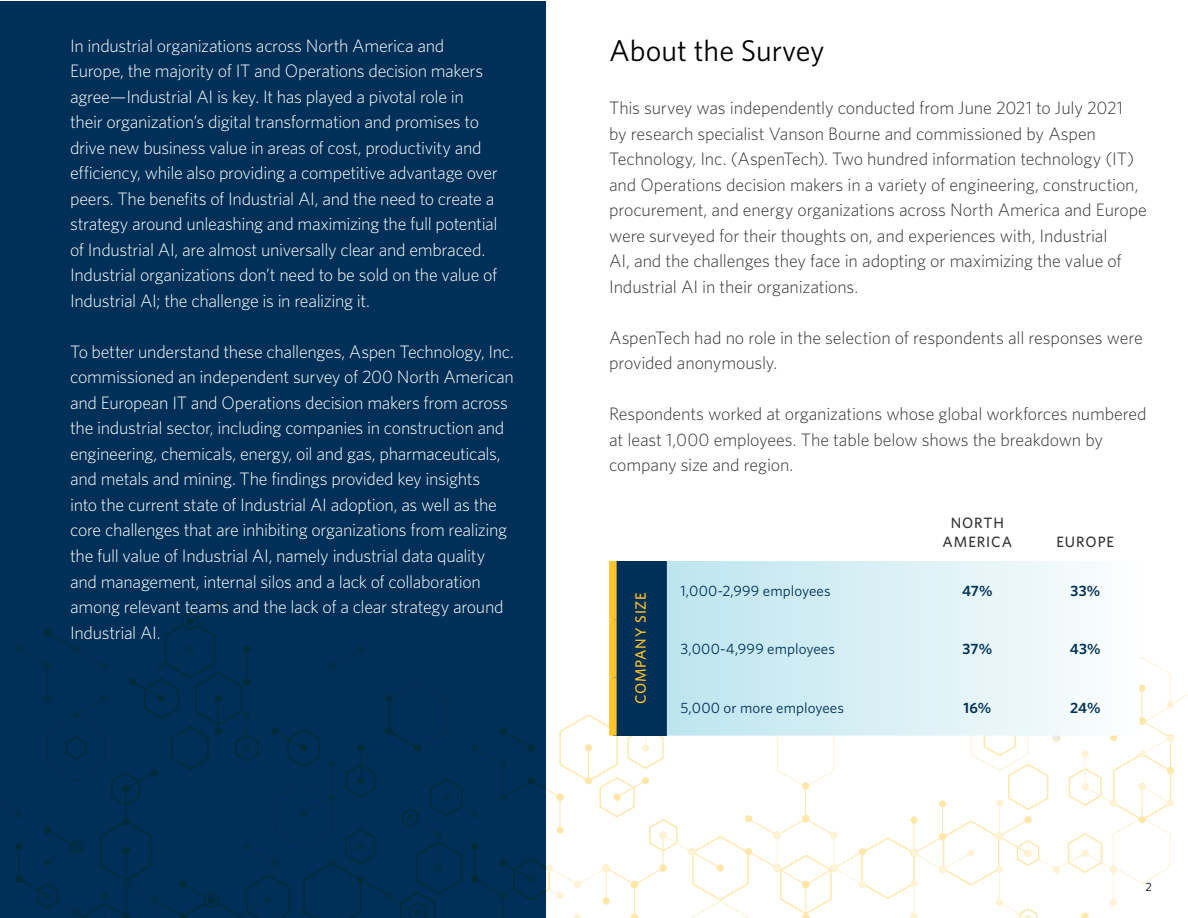
<style>
.page{position:relative;width:1188px;height:918px;background:#fff}
.page>*{position:absolute;margin:0;border:0;box-sizing:border-box;transform-origin:0 0}
.t1{font:30px "Whitney";color:#000}
.t2{font:300 18px/25.5px "Whitney";letter-spacing:-.02em;color:#fff}
.t3{font:300 18px/25.5px "Whitney";letter-spacing:-.005em;color:#363534}
.t4{font:15px "Whitney";letter-spacing:.01em;color:#003057}
.t5{font:500 15px/19.5px "Whitney";letter-spacing:.06em;color:#363534;text-align:center}
.t6{font:600 15px "Whitney";letter-spacing:.005em;color:#003057}
.t7{font:500 15px "Whitney";letter-spacing:.055em;color:#ffc429}
.t8{font:12px "Whitney";color:#000}
</style>
<div class="page">
<svg style="left:546px;top:657px;width:642px;height:261px"></svg>
<hr style="left:999px;top:803px;width:1px;height:33px;background:#fee193">
<div style="left:996px;top:800px;width:7px;height:7px;background:#fef3d4;border-radius:50%"></div>
<div style="left:996px;top:833px;width:7px;height:7px;background:#fef3d4;border-radius:50%"></div>
<div style="left:0;top:1px;width:546px;height:917px;background:#003057"></div>
<div style="left:613px;top:561px;width:54px;height:175px;background:#003057"></div>
<svg style="left:667px;top:561px;width:472px;height:175px"></svg>
<div style="left:609px;top:561px;width:8px;height:58px;background:#ffc429"></div>
<div style="left:609px;top:619px;width:8px;height:58px;background:#ffc429"></div>
<div style="left:609px;top:677px;width:8px;height:59px;background:#ffc429"></div>
<p class="t2" style="left:70px;top:33px;width:429px">In industrial organizations across North America and Europe, the majority of IT and Operations decision makers agree—Industrial AI is key. It has played a pivotal role in their organization’s digital transformation and promises to drive new business value in areas of cost, productivity and efficiency, while also providing a competitive advantage over peers. The benefits of Industrial AI, and the need to create a strategy around unleashing and maximizing the full potential of Industrial AI, are almost universally clear and embraced.<br>Industrial organizations don’t need to be sold on the value of Industrial AI; the challenge is in realizing it.</p>
<p class="t2" style="left:70px;top:339px;width:445px">To better understand these challenges, Aspen Technology, Inc. commissioned an independent survey of 200 North American and European IT and Operations decision makers from across the industrial sector, including companies in construction and engineering, chemicals, energy, oil and gas, pharmaceuticals, and metals and mining. The findings provided key insights<br>into the current state of Industrial AI adoption, as well as the core challenges that are inhibiting organizations from realizing the full value of Industrial AI, namely industrial data quality and management, internal silos and a lack of collaboration among relevant teams and the lack of a clear strategy around Industrial AI.</p>
<h1 class="t1" style="left:609px;top:33px;width:217px">About the Survey</h1>
<p class="t3" style="left:609px;top:95px;width:539px">This survey was independently conducted from June 2021 to July 2021<br>by research specialist Vanson Bourne and commissioned by Aspen Technology, Inc. (AspenTech). Two hundred information technology (IT) and Operations decision makers in a variety of engineering, construction, procurement, and energy organizations across North America and Europe were surveyed for their thoughts on, and experiences with, Industrial<br>AI, and the challenges they face in adopting or maximizing the value of Industrial AI in their organizations.</p>
<p class="t3" style="left:609px;top:324px;width:535px">AspenTech had no role in the selection of respondents all responses were provided anonymously.</p>
<p class="t3" style="left:609px;top:401px;width:539px">Respondents worked at organizations whose global workforces numbered at least 1,000 employees. The table below shows the breakdown by company size and region.</p>
<p class="t7" style="left:632px;top:704px;width:114px;rotate:-90deg">COMPANY SIZE</p>
<p class="t5" style="left:943px;top:513px;width:71px">NORTH<br>AMERICA</p>
<p class="t5" style="left:1057px;top:532px;width:59px">EUROPE</p>
<p class="t4" style="left:680px;top:582px;width:152px">1,000-2,999 employees</p>
<p class="t6" style="left:962px;top:582px;width:32px">47%</p>
<p class="t6" style="left:1071px;top:582px;width:31px">33%</p>
<p class="t4" style="left:680px;top:640px;width:156px">3,000-4,999 employees</p>
<p class="t6" style="left:963px;top:640px;width:31px">37%</p>
<p class="t6" style="left:1070px;top:640px;width:32px">43%</p>
<p class="t4" style="left:680px;top:698px;width:165px">5,000 or more employees</p>
<p class="t6" style="left:964px;top:698px;width:29px">16%</p>
<p class="t6" style="left:1070px;top:698px;width:32px">24%</p>
<p class="t8" style="left:1146px;top:880px;width:8px">2</p>
</div>
